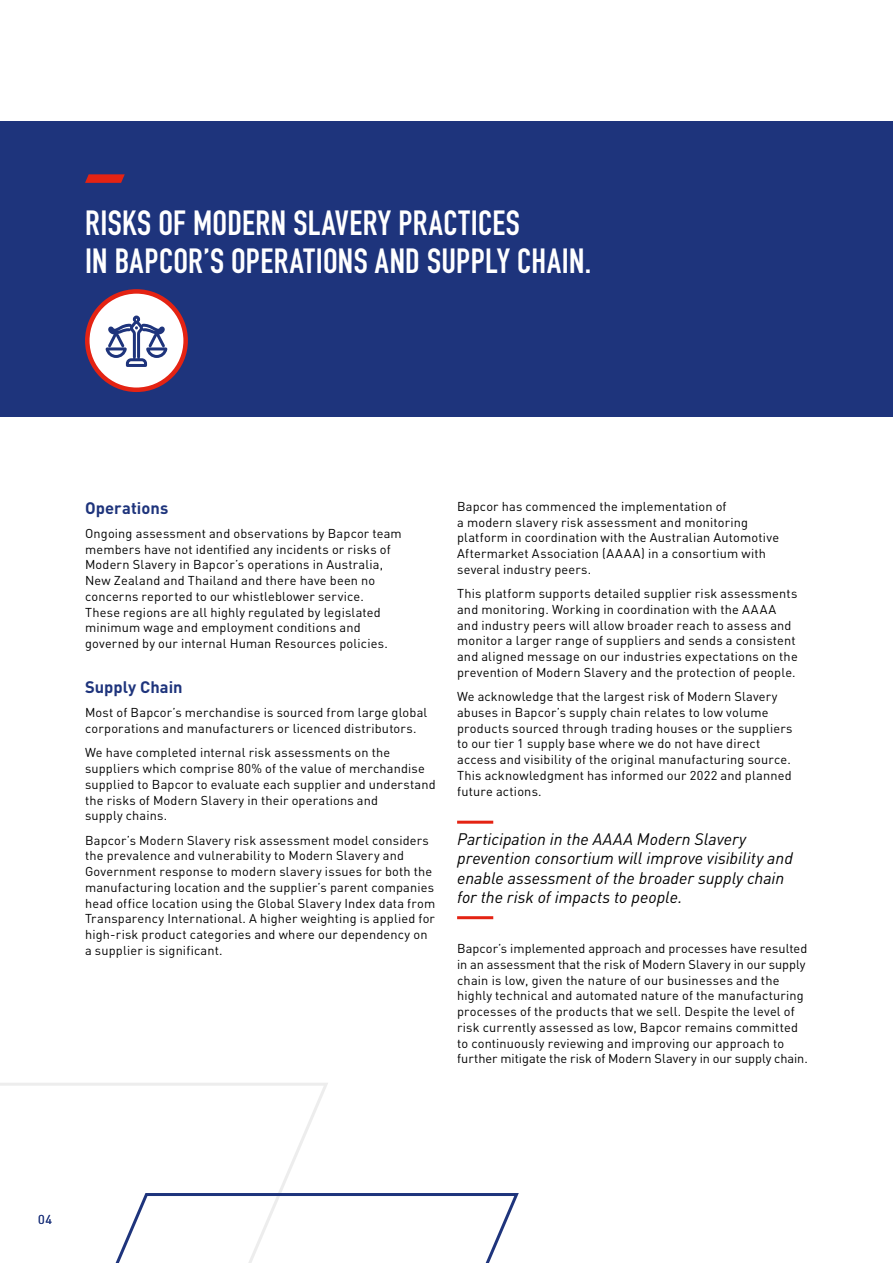
<style>
.page{position:relative;width:893px;height:1263px;background:#fff}
.page>*{position:absolute;margin:0;border:0;box-sizing:border-box;transform-origin:0 0}
.p_SubHead{font:700 34.5px/37.5px "DIN Condensed";letter-spacing:.01em;color:#fff}
.Pullout{font:italic 16.5px/19.5px "DIN";color:#000}
.h_H1{font:700 16.5px "DIN";letter-spacing:.005em;color:#1e347c}
.b_Body{font:12.75px/15.8px "DIN";letter-spacing:.015em;color:#000}
.t1{font:12.75px "DIN";color:#1e347c}
</style>
<div class="page">
<div style="left:0;top:121px;width:893px;height:296px;background:#1e347c"></div>
<svg style="left:0;top:1083px;width:328px;height:107px"></svg>
<svg style="left:115px;top:1190px;width:404px;height:73px"></svg>
<svg style="left:87px;top:291px;width:99px;height:99px;background:#fbe1df"></svg>
<div style="left:85px;top:289px;width:103px;height:103px;border:4px solid #e42313;border-radius:50%"></div>
<svg style="left:85px;top:174px;width:40px;height:9px"></svg>
<hr style="left:457px;top:821px;width:36px;height:3px;background:#e42313">
<hr style="left:457px;top:916px;width:36px;height:3px;background:#e42313">
<svg style="left:103px;top:314px;width:66px;height:54px"></svg>
<p class="p_SubHead" style="left:85px;top:204px;width:508px">RISKS OF MODERN SLAVERY PRACTICES<br>IN BAPCOR’S OPERATIONS AND SUPPLY CHAIN.</p>
<p class="h_H1" style="left:85px;top:497px;width:85px">Operations</p>
<p class="b_Body" style="left:85px;top:525px;width:318px">Ongoing assessment and observations by Bapcor team members have not identified any incidents or risks of Modern Slavery in Bapcor’s operations in Australia, New Zealand and Thailand and there have been no concerns reported to our whistleblower service.<br>These regions are all highly regulated by legislated minimum wage and employment conditions and governed by our internal Human Resources policies.</p>
<p class="h_H1" style="left:85px;top:676px;width:99px">Supply Chain</p>
<p class="b_Body" style="left:85px;top:705px;width:344px">Most of Bapcor’s merchandise is sourced from large global corporations and manufacturers or licenced distributors.</p>
<p class="b_Body" style="left:85px;top:745px;width:352px">We have completed internal risk assessments on the suppliers which comprise 80% of the value of merchandise supplied to Bapcor to evaluate each supplier and understand the risks of Modern Slavery in their operations and<br>supply chains.</p>
<p class="b_Body" style="left:85px;top:832px;width:352px">Bapcor’s Modern Slavery risk assessment model considers the prevalence and vulnerability to Modern Slavery and Government response to modern slavery issues for both the manufacturing location and the supplier’s parent companies head office location using the Global Slavery Index data from Transparency International. A higher weighting is applied for high‑risk product categories and where our dependency on a supplier is significant.</p>
<p class="b_Body" style="left:457px;top:498px;width:323px">Bapcor has commenced the implementation of<br>a modern slavery risk assessment and monitoring platform in coordination with the Australian Automotive Aftermarket Association (AAAA) in a consortium with several industry peers.</p>
<p class="b_Body" style="left:457px;top:585px;width:342px">This platform supports detailed supplier risk assessments and monitoring. Working in coordination with the AAAA and industry peers will allow broader reach to assess and monitor a larger range of suppliers and sends a consistent and aligned message on our industries expectations on the prevention of Modern Slavery and the protection of people.</p>
<p class="b_Body" style="left:457px;top:688px;width:337px">We acknowledge that the largest risk of Modern Slavery abuses in Bapcor’s supply chain relates to low volume products sourced through trading houses or the suppliers to our tier 1 supply base where we do not have direct access and visibility of the original manufacturing source.<br>This acknowledgment has informed our 2022 and planned future actions.</p>
<p class="Pullout" style="left:457px;top:829px;width:337px">Participation in the AAAA Modern Slavery prevention consortium will improve visibility and enable assessment of the broader supply chain for the risk of impacts to people.</p>
<p class="b_Body" style="left:457px;top:940px;width:352px">Bapcor’s implemented approach and processes have resulted in an assessment that the risk of Modern Slavery in our supply chain is low, given the nature of our businesses and the highly technical and automated nature of the manufacturing processes of the products that we sell. Despite the level of risk currently assessed as low, Bapcor remains committed to continuously reviewing and improving our approach to further mitigate the risk of Modern Slavery in our supply chain.</p>
<p class="t1" style="left:38px;top:1211px;width:15px">04</p>
</div>
